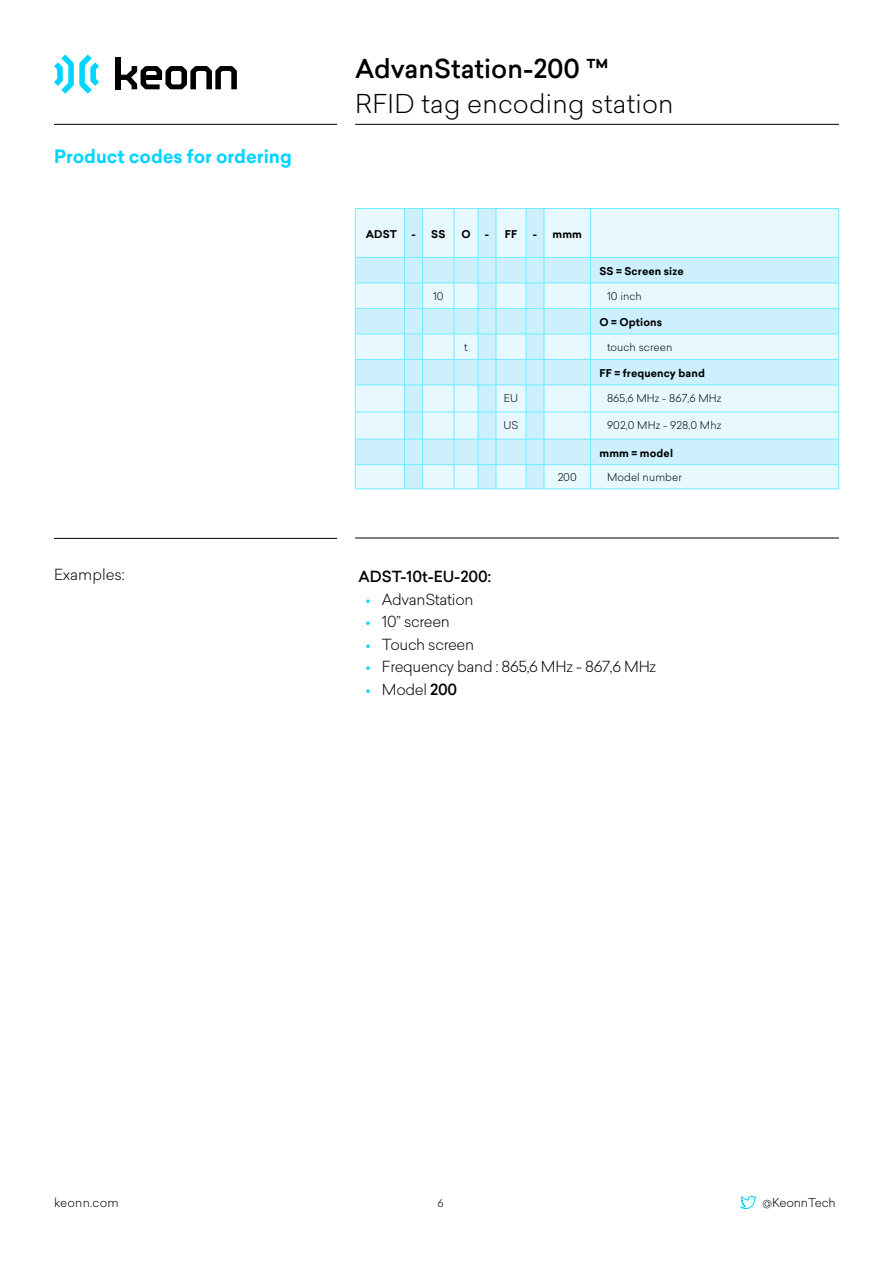
<style>
.page{position:relative;width:893px;height:1263px;background:#fff}
.page>*{position:absolute;margin:0;border:0;box-sizing:border-box;transform-origin:0 0}
.t1{font:300 25.5px "Sailec";letter-spacing:.01em;color:#000}
.t2{font:500 25.5px "Sailec";color:#000}
.t3{font:700 18px "Sailec";color:#00d5ff}
.t4{font:300 15px "Sailec";letter-spacing:-.02em;color:#000}
.t5{font:500 15px "Sailec";color:#000}
.t6{font:300 15px "Sailec";color:#000}
.t7{font:300 12px "Sailec";letter-spacing:-.01em;color:#000}
.t8{font:300 12px "Sailec";letter-spacing:.02em;color:#000}
.t9{font:300 10.5px "Sailec";letter-spacing:.01em;color:#000}
.t10{font:700 10.5px "Sailec";letter-spacing:.01em;color:#000}
.s1{color:#00d5ff}
.s2{font-weight:500}
</style>
<div class="page">
<svg style="left:54px;top:54px;width:45px;height:40px"></svg>
<div style="left:116px;top:57px;width:5px;height:32px;background:#000"></div>
<svg style="left:121px;top:66px;width:116px;height:23px"></svg>
<hr style="left:355px;top:124px;width:484px;height:1px;background:#000">
<hr style="left:54px;top:124px;width:283px;height:1px;background:#000">
<svg style="left:740px;top:1195px;width:17px;height:14px"></svg>
<hr style="left:54px;top:538px;width:283px;height:1px;background:#000">
<hr style="left:355px;top:538px;width:484px;height:1px;background:#000">
<svg style="left:356px;top:209px;width:482px;height:280px;background:#dcf4ff"></svg>
<svg style="left:526px;top:208px;width:18px;height:1px"></svg>
<svg style="left:405px;top:208px;width:18px;height:1px"></svg>
<hr style="left:590px;top:208px;width:249px;height:1px;background:#70ecff">
<hr style="left:838px;top:209px;width:1px;height:48px;background:#70ecff">
<hr style="left:590px;top:209px;width:1px;height:48px;background:#70ecff">
<hr style="left:544px;top:208px;width:46px;height:1px;background:#70ecff">
<hr style="left:544px;top:209px;width:1px;height:48px;background:#70ecff">
<hr style="left:496px;top:208px;width:30px;height:1px;background:#70ecff">
<hr style="left:496px;top:209px;width:1px;height:48px;background:#70ecff">
<hr style="left:526px;top:209px;width:1px;height:48px;background:#70ecff">
<hr style="left:355px;top:208px;width:50px;height:1px;background:#70ecff">
<hr style="left:355px;top:209px;width:1px;height:48px;background:#70ecff">
<hr style="left:404px;top:209px;width:1px;height:48px;background:#70ecff">
<hr style="left:355px;top:257px;width:50px;height:1px;background:#70ecff">
<hr style="left:496px;top:257px;width:30px;height:1px;background:#70ecff">
<hr style="left:544px;top:257px;width:46px;height:1px;background:#70ecff">
<hr style="left:590px;top:257px;width:249px;height:1px;background:#70ecff">
<hr style="left:355px;top:385px;width:50px;height:1px;background:#70ecff">
<hr style="left:355px;top:412px;width:50px;height:1px;background:#70ecff">
<hr style="left:496px;top:385px;width:30px;height:1px;background:#70ecff">
<hr style="left:496px;top:412px;width:30px;height:1px;background:#70ecff">
<hr style="left:544px;top:385px;width:46px;height:1px;background:#70ecff">
<hr style="left:544px;top:412px;width:46px;height:1px;background:#70ecff">
<hr style="left:590px;top:385px;width:249px;height:1px;background:#70ecff">
<hr style="left:590px;top:412px;width:249px;height:1px;background:#70ecff">
<hr style="left:355px;top:439px;width:50px;height:1px;background:#70ecff">
<hr style="left:355px;top:464px;width:50px;height:1px;background:#70ecff">
<hr style="left:496px;top:439px;width:30px;height:1px;background:#70ecff">
<hr style="left:496px;top:464px;width:30px;height:1px;background:#70ecff">
<hr style="left:544px;top:439px;width:46px;height:1px;background:#70ecff">
<hr style="left:544px;top:464px;width:46px;height:1px;background:#70ecff">
<hr style="left:590px;top:439px;width:249px;height:1px;background:#70ecff">
<hr style="left:590px;top:464px;width:249px;height:1px;background:#70ecff">
<hr style="left:355px;top:489px;width:50px;height:1px;background:#70ecff">
<hr style="left:496px;top:489px;width:30px;height:1px;background:#70ecff">
<hr style="left:544px;top:489px;width:46px;height:1px;background:#70ecff">
<hr style="left:590px;top:489px;width:249px;height:1px;background:#70ecff">
<hr style="left:423px;top:208px;width:31px;height:1px;background:#70ecff">
<hr style="left:422px;top:209px;width:1px;height:48px;background:#70ecff">
<svg style="left:454px;top:208px;width:42px;height:1px"></svg>
<hr style="left:454px;top:209px;width:1px;height:48px;background:#70ecff">
<hr style="left:478px;top:209px;width:1px;height:48px;background:#70ecff">
<hr style="left:423px;top:412px;width:31px;height:1px;background:#70ecff">
<hr style="left:423px;top:489px;width:31px;height:1px;background:#70ecff">
<hr style="left:355px;top:283px;width:50px;height:1px;background:#70ecff">
<hr style="left:355px;top:308px;width:50px;height:1px;background:#70ecff">
<hr style="left:496px;top:283px;width:30px;height:1px;background:#70ecff">
<hr style="left:496px;top:308px;width:30px;height:1px;background:#70ecff">
<hr style="left:544px;top:283px;width:46px;height:1px;background:#70ecff">
<hr style="left:544px;top:308px;width:46px;height:1px;background:#70ecff">
<hr style="left:590px;top:283px;width:249px;height:1px;background:#70ecff">
<hr style="left:590px;top:308px;width:249px;height:1px;background:#70ecff">
<hr style="left:355px;top:334px;width:50px;height:1px;background:#70ecff">
<svg style="left:355px;top:258px;width:1px;height:231px"></svg>
<hr style="left:355px;top:359px;width:50px;height:1px;background:#70ecff">
<hr style="left:496px;top:334px;width:30px;height:1px;background:#70ecff">
<hr style="left:496px;top:359px;width:30px;height:1px;background:#70ecff">
<hr style="left:544px;top:334px;width:46px;height:1px;background:#70ecff">
<hr style="left:544px;top:359px;width:46px;height:1px;background:#70ecff">
<hr style="left:590px;top:334px;width:249px;height:1px;background:#70ecff">
<svg style="left:590px;top:258px;width:1px;height:231px"></svg>
<svg style="left:838px;top:258px;width:1px;height:231px"></svg>
<hr style="left:590px;top:359px;width:249px;height:1px;background:#70ecff">
<svg style="left:526px;top:257px;width:19px;height:233px;background:#c2efff"></svg>
<hr style="left:423px;top:257px;width:31px;height:1px;background:#70ecff">
<hr style="left:423px;top:283px;width:31px;height:1px;background:#70ecff">
<hr style="left:423px;top:308px;width:31px;height:1px;background:#70ecff">
<hr style="left:423px;top:334px;width:31px;height:1px;background:#70ecff">
<hr style="left:423px;top:439px;width:31px;height:1px;background:#70ecff">
<hr style="left:423px;top:464px;width:31px;height:1px;background:#70ecff">
<hr style="left:423px;top:359px;width:31px;height:1px;background:#70ecff">
<svg style="left:404px;top:257px;width:19px;height:233px;background:#c0efff"></svg>
<hr style="left:423px;top:385px;width:31px;height:1px;background:#70ecff">
<svg style="left:454px;top:257px;width:43px;height:233px;background:#cbf1ff"></svg>
<p class="t3" style="left:54px;top:144px;width:239px">Product codes for ordering</p>
<h1 class="t2" style="left:355px;top:51px;width:255px">AdvanStation-200 ™</h1>
<h1 class="t1" style="left:355px;top:86px;width:320px">RFID tag encoding station</h1>
<p class="t10" style="left:366px;top:227px;width:33px">ADST</p>
<p class="t10" style="left:411px;top:227px;width:35px">- SS</p>
<p class="t10" style="left:461px;top:227px;width:11px">O</p>
<p class="t10" style="left:485px;top:227px;width:34px">- FF</p>
<p class="t10" style="left:533px;top:227px;width:51px">- mmm</p>
<p class="t10" style="left:599px;top:264px;width:86px">SS = Screen size</p>
<p class="t9" style="left:433px;top:288px;width:12px">10</p>
<p class="t9" style="left:607px;top:288px;width:36px">10 inch</p>
<p class="t10" style="left:599px;top:315px;width:64px">O = Options</p>
<p class="t9" style="left:464px;top:339px;width:5px">t</p>
<p class="t9" style="left:607px;top:339px;width:67px">touch screen</p>
<p class="t10" style="left:599px;top:366px;width:107px">FF = frequency band</p>
<p class="t9" style="left:504px;top:391px;width:16px">EU</p>
<p class="t9" style="left:607px;top:391px;width:116px">865,6 MHz - 867,6 MHz</p>
<p class="t9" style="left:504px;top:418px;width:16px">US</p>
<p class="t9" style="left:607px;top:418px;width:116px">902,0 MHz - 928,0 Mhz</p>
<p class="t10" style="left:599px;top:445px;width:75px">mmm = model</p>
<p class="t9" style="left:558px;top:470px;width:21px">200</p>
<p class="t9" style="left:607px;top:470px;width:76px">Model number</p>
<p class="t6" style="left:54px;top:564px;width:72px">Examples:</p>
<p class="t5" style="left:358px;top:566px;width:134px">ADST-10t-EU-200:</p>
<p class="t4" style="left:365px;top:589px;width:110px"><span class="s1">•</span> AdvanStation</p>
<p class="t4" style="left:365px;top:611px;width:86px"><span class="s1">•</span> 10” screen</p>
<p class="t4" style="left:365px;top:634px;width:110px"><span class="s1">•</span> Touch screen</p>
<p class="t4" style="left:365px;top:656px;width:292px"><span class="s1">•</span> Frequency band : 865,6 MHz - 867,6 MHz</p>
<p class="t4" style="left:365px;top:679px;width:93px"><span class="s1">•</span> Model <span class="s2">200</span></p>
<p class="t8" style="left:54px;top:1194px;width:66px">keonn.com</p>
<p class="t9" style="left:438px;top:1196px;width:8px">6</p>
<p class="t7" style="left:762px;top:1194px;width:75px">@KeonnTech</p>
</div>
